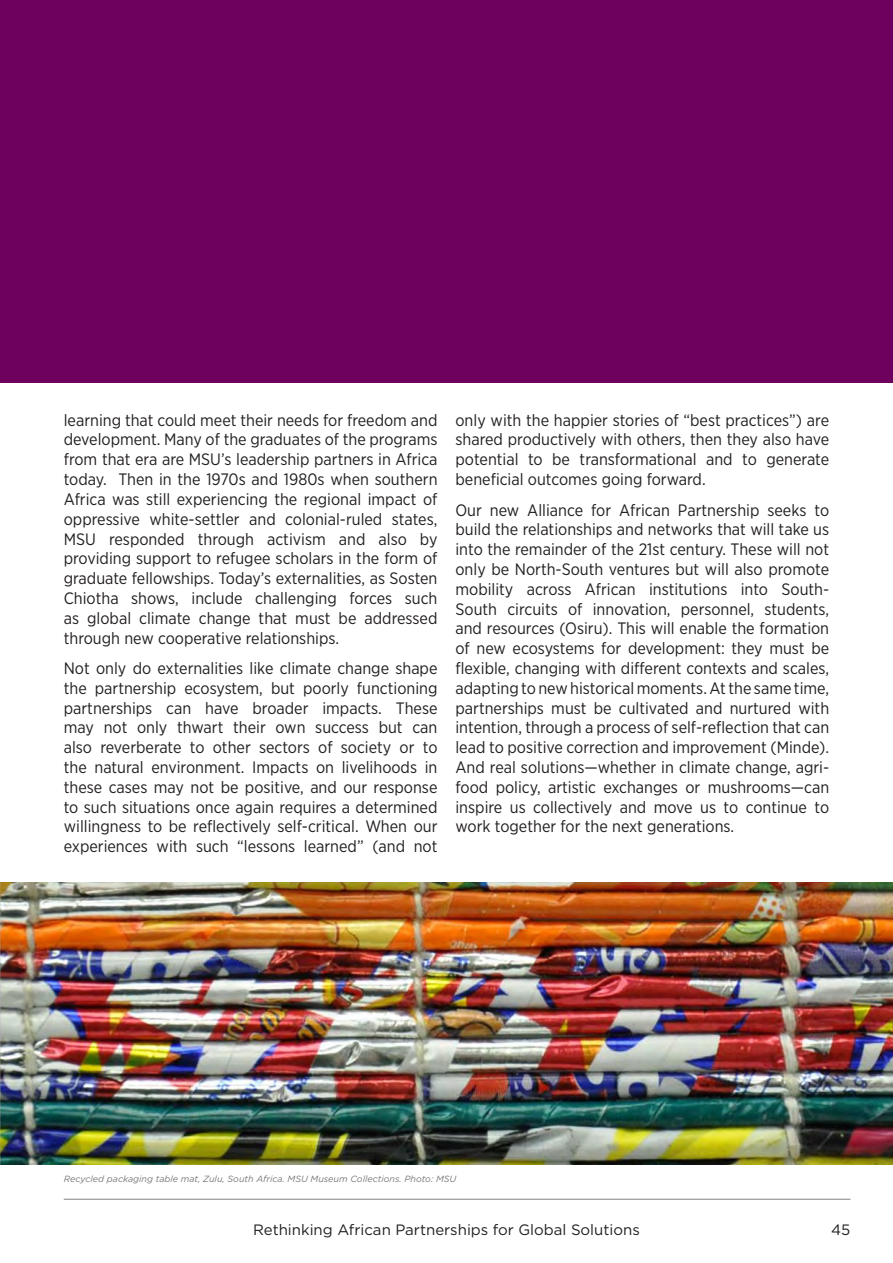
<style>
.page{position:relative;width:893px;height:1263px;background:#fff}
.page>*{position:absolute;margin:0;border:0;box-sizing:border-box;transform-origin:0 0}
.Paragraph{font:16.5px/19.8px "Gotham Narrow";color:#231f20;text-align:justify}
.t1{font:15px "Gotham";color:#231f20}
.t2{font:italic 9px "Gotham";color:#76787b}
</style>
<div class="page">
<hr style="left:64px;top:1199px;width:786px;height:1px;background:#808285">
<div style="left:0;top:0;width:893px;height:383px;background:#6e015e"></div>
<img style="left:0;top:882px;width:893px;height:283px">
<p class="Paragraph" style="left:64px;top:410px;width:375px">learning that could meet their needs for freedom and development. Many of the graduates of the programs from that era are MSU’s leadership partners in Africa today. Then in the 1970s and 1980s when southern Africa was still experiencing the regional impact of oppressive white-settler and colonial-ruled states, MSU responded through activism and also by providing support to refugee scholars in the form of graduate fellowships. Today’s externalities, as Sosten Chiotha shows, include challenging forces such as global climate change that must be addressed through new cooperative relationships.</p>
<p class="Paragraph" style="left:64px;top:658px;width:375px">Not only do externalities like climate change shape the partnership ecosystem, but poorly functioning partnerships can have broader impacts. These may not only thwart their own success but can also reverberate to other sectors of society or to the natural environment. Impacts on livelihoods in these cases may not be positive, and our response to such situations once again requires a determined willingness to be reflectively self-critical. When our experiences with such “lessons learned” (and not</p>
<p class="Paragraph" style="left:455px;top:410px;width:375px">only with the happier stories of “best practices”) are shared productively with others, then they also have potential to be transformational and to generate beneficial outcomes going forward.</p>
<p class="Paragraph" style="left:455px;top:499px;width:375px">Our new Alliance for African Partnership seeks to build the relationships and networks that will take us into the remainder of the 21st century. These will not only be North-South ventures but will also promote mobility across African institutions into South-South circuits of innovation, personnel, students, and resources (Osiru). This will enable the formation of new ecosystems for development: they must be flexible, changing with different contexts and scales, adapting to new historical moments. At the same time, partnerships must be cultivated and nurtured with intention, through a process of self-reflection that can lead to positive correction and improvement (Minde).<br>And real solutions—whether in climate change, agri&shy;food policy, artistic exchanges or mushrooms—can inspire us collectively and move us to continue to work together for the next generations.</p>
<p class="t2" style="left:64px;top:1173px;width:394px">Recycled packaging table mat, Zulu, South Africa. MSU Museum Collections. Photo: MSU</p>
<p class="t1" style="left:253px;top:1220px;width:388px">Rethinking African Partnerships for Global Solutions</p>
<p class="t1" style="left:831px;top:1220px;width:21px">45</p>
</div>
